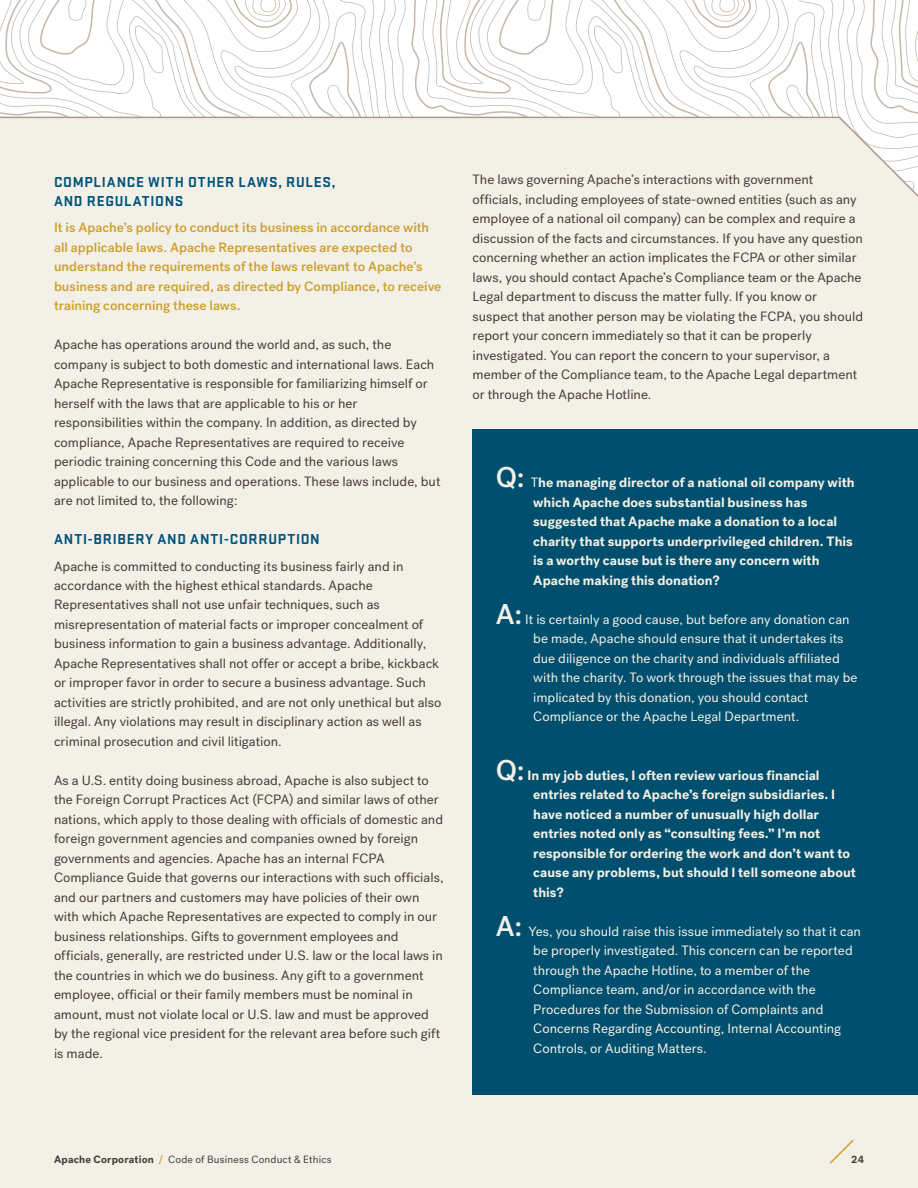
<style>
.page{position:relative;width:918px;height:1188px;background:#fff}
.page>*{position:absolute;margin:0;border:0;box-sizing:border-box;transform-origin:0 0}
.t1{font:700 15px/19.5px "Stratum 2";letter-spacing:.045em;color:#00527a}
.t2{font:13.5px/19.5px "Post Grotesk";color:#473d37}
.t3{font:13.5px/19.5px "Post Grotesk";color:#f3f0e6}
.t4{font:700 13.5px/19.5px "Post Grotesk";letter-spacing:.005em;color:#f3f0e6}
.t5{font:500 13.5px/19.5px "Post Grotesk";letter-spacing:.005em;color:#ce9f2b}
.t6{font:10.5px "Post Grotesk";letter-spacing:.015em;color:#473d37}
.t7{font:700 10.5px "Post Grotesk";color:#473d37}
.s1{font-weight:500;font-size:28.5px}
.s2{font-weight:400}
.s3{font-weight:700}
.s4{font-weight:500;color:#c79a38}
</style>
<div class="page">
<svg style="left:0;top:0;width:459px;height:116px"></svg>
<svg style="left:459px;top:0;width:459px;height:116px"></svg>
<div style="left:0;top:116px;width:918px;height:1072px;background:#f2f0e7"></div>
<div style="left:472px;top:429px;width:446px;height:665px;background:#004f6e"></div>
<svg style="left:828px;top:1138px;width:27px;height:27px"></svg>
<p class="t1" style="left:54px;top:171px;width:283px">COMPLIANCE WITH OTHER LAWS, RULES,<br>AND REGULATIONS</p>
<p class="t5" style="left:54px;top:218px;width:389px">It is Apache’s policy to conduct its business in accordance with all applicable laws. Apache Representatives are expected to understand the requirements of the laws relevant to Apache’s business and are required, as directed by Compliance, to receive training concerning these laws.</p>
<p class="t2" style="left:54px;top:335px;width:388px">Apache has operations around the world and, as such, the company is subject to both domestic and international laws. Each Apache Representative is responsible for familiarizing himself or herself with the laws that are applicable to his or her responsibilities within the company. In addition, as directed by compliance, Apache Representatives are required to receive periodic training concerning this Code and the various laws applicable to our business and operations. These laws include, but are not limited to, the following:</p>
<p class="t1" style="left:54px;top:529px;width:267px">ANTI-BRIBERY AND ANTI-CORRUPTION</p>
<p class="t2" style="left:54px;top:556px;width:389px">Apache is committed to conducting its business fairly and in accordance with the highest ethical standards. Apache Representatives shall not use unfair techniques, such as misrepresentation of material facts or improper concealment of business information to gain a business advantage. Additionally, Apache Representatives shall not offer or accept a bribe, kickback or improper favor in order to secure a business advantage. Such activities are strictly prohibited, and are not only unethical but also illegal. Any violations may result in disciplinary action as well as criminal prosecution and civil litigation.</p>
<p class="t2" style="left:54px;top:771px;width:391px">As a U.S. entity doing business abroad, Apache is also subject to the Foreign Corrupt Practices Act (FCPA) and similar laws of other nations, which apply to those dealing with officials of domestic and foreign government agencies and companies owned by foreign governments and agencies. Apache has an internal FCPA Compliance Guide that governs our interactions with such officials, and our partners and customers may have policies of their own with which Apache Representatives are expected to comply in our business relationships. Gifts to government employees and officials, generally, are restricted under U.S. law or the local laws in the countries in which we do business. Any gift to a government employee, official or their family members must be nominal in amount, must not violate local or U.S. law and must be approved by the regional vice president for the relevant area before such gift is made.</p>
<p class="t2" style="left:472px;top:170px;width:392px">The laws governing Apache’s interactions with government officials, including employees of state-owned entities (such as any employee of a national oil company) can be complex and require a discussion of the facts and circumstances. If you have any question concerning whether an action implicates the FCPA or other similar laws, you should contact Apache’s Compliance team or the Apache Legal department to discuss the matter fully. If you know or suspect that another person may be violating the FCPA, you should report your concern immediately so that it can be properly investigated. You can report the concern to your supervisor, a member of the Compliance team, to the Apache Legal department or through the Apache Hotline.</p>
<p class="t4" style="left:533px;top:473px;width:323px;text-indent:-38px"><span class="s1">Q:</span> <span class="s2">T</span>he managing director of a national oil company with which Apache does substantial business has suggested that Apache make a donation to a local charity that supports underprivileged children. This is a worthy cause but is there any concern with Apache making this donation?</p>
<p class="t3" style="left:533px;top:610px;width:326px;text-indent:-38px"><span class="s1">A:</span> It is certainly a good cause, but before any donation can be made, Apache should ensure that it undertakes its due diligence on the charity and individuals affiliated with the charity. To work through the issues that may be implicated by this donation, you should contact Compliance or the Apache Legal Department.</p>
<p class="t4" style="left:533px;top:765px;width:324px;text-indent:-38px"><span class="s1">Q:</span> In my job duties, I often review various financial entries related to Apache’s foreign subsidiaries. I have noticed a number of unusually high dollar entries noted only as “consulting fees.” I’m not responsible for ordering the work and don’t want to cause any problems, but should I tell someone about this?</p>
<p class="t3" style="left:533px;top:922px;width:329px;text-indent:-38px"><span class="s1">A:</span> Yes, you should raise this issue immediately so that it can be properly investigated. This concern can be reported through the Apache Hotline, to a member of the Compliance team, and/or in accordance with the Procedures for the Submission of Complaints and Concerns Regarding Accounting, Internal Accounting Controls, or Auditing Matters.</p>
<p class="t6" style="left:54px;top:1154px;width:279px"><span class="s3">Apache Corporation</span> <span class="s4">/</span> Code of Business Conduct &amp; Ethics</p>
<p class="t7" style="left:851px;top:1153px;width:14px">24</p>
</div>
